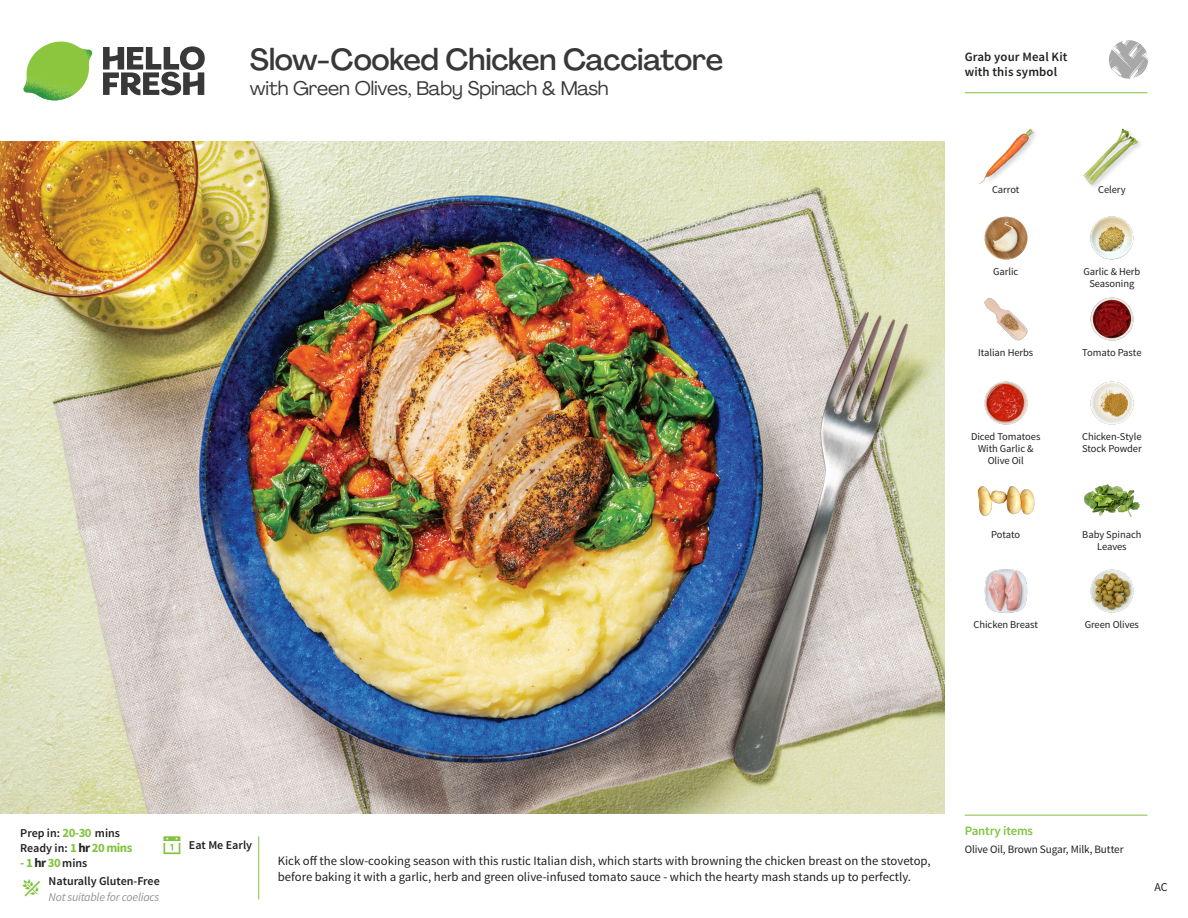
<style>
.page{position:relative;width:1188px;height:918px;background:#fff}
.page>*{position:absolute;margin:0;border:0;box-sizing:border-box;transform-origin:0 0}
._15_Titel_UK{font:500 30px "Agrandir";letter-spacing:-.015em;color:#383839}
._15_Titel_UK-2{font:19.5px "Agrandir";letter-spacing:-.01em;color:#383839}
.Step_6_Text_AU{font:12.75px/16.5px "Source Sans Pro";color:#231f20}
.t1{font:600 12.75px/15px "Source Sans Pro";letter-spacing:.01em;color:#231f20}
._04_Headers_Front{font:600 12.75px "Source Sans Pro";letter-spacing:-.01em;color:#81c340}
._04_Intro{font:700 12.75px "Source Sans Pro";color:#81c340}
._04_Intro-2{font:600 12px "Source Sans Pro";color:#231f20}
._04_Intro-3{font:italic 12px "Source Sans Pro";letter-spacing:-.02em;color:#939598}
.t2{font:12px "Source Sans Pro";color:#231f20}
._05_Pantry{font:11.25px "Source Sans Pro";letter-spacing:-.01em;color:#231f20}
._18_FRONT_ingredient{font:10.5px/12px "Source Sans Pro";letter-spacing:-.005em;color:#231f20;text-align:center}
.s1{font-weight:700;font-size:12.75px;color:#81c340}
.s2{font-weight:700;font-size:12.75px;color:#1e251e}
.s3{color:#1e251e}
.s4{font-weight:600;font-size:12px;color:#231f20}
</style>
<div class="page">
<svg style="left:103px;top:46px;width:102px;height:49px"></svg>
<img style="left:23px;top:42px;width:69px;height:59px">
<img style="left:0;top:142px;width:945px;height:672px">
<img style="left:1090px;top:297px;width:44px;height:44px">
<img style="left:1090px;top:381px;width:44px;height:44px">
<img style="left:984px;top:381px;width:44px;height:44px">
<img style="left:977px;top:486px;width:57px;height:30px">
<img style="left:1090px;top:569px;width:44px;height:44px">
<img style="left:984px;top:569px;width:44px;height:44px">
<img style="left:984px;top:297px;width:44px;height:44px">
<img style="left:984px;top:216px;width:44px;height:44px">
<img style="left:1090px;top:216px;width:44px;height:44px">
<img style="left:979px;top:128px;width:55px;height:56px">
<img style="left:1083px;top:128px;width:57px;height:57px">
<img style="left:1083px;top:484px;width:58px;height:33px">
<hr style="left:965px;top:815px;width:183px;height:1px;background:#81c340">
<svg style="left:1091px;top:40px;width:57px;height:54px"></svg>
<hr style="left:965px;top:92px;width:183px;height:1px;background:#81c340">
<p class="_15_Titel_UK" style="left:250px;top:41px;width:475px">Slow-Cooked Chicken Cacciatore</p>
<p class="_15_Titel_UK-2" style="left:250px;top:76px;width:360px">with Green Olives, Baby Spinach &amp; Mash</p>
<p class="t1" style="left:965px;top:50px;width:104px">Grab your Meal Kit with this symbol</p>
<p class="_18_FRONT_ingredient" style="left:992px;top:183px;width:29px">Carrot</p>
<p class="_18_FRONT_ingredient" style="left:1098px;top:183px;width:29px">Celery</p>
<p class="_18_FRONT_ingredient" style="left:993px;top:265px;width:27px">Garlic</p>
<p class="_18_FRONT_ingredient" style="left:1083px;top:265px;width:58px">Garlic &amp; Herb<br>Seasoning</p>
<p class="_18_FRONT_ingredient" style="left:978px;top:346px;width:57px">Italian Herbs</p>
<p class="_18_FRONT_ingredient" style="left:1082px;top:346px;width:61px">Tomato Paste</p>
<p class="_18_FRONT_ingredient" style="left:971px;top:431px;width:71px">Diced Tomatoes<br>With Garlic &amp;<br>Olive Oil</p>
<p class="_18_FRONT_ingredient" style="left:991px;top:529px;width:31px">Potato</p>
<p class="_18_FRONT_ingredient" style="left:1082px;top:431px;width:61px;text-align:left">Chicken-Style<br>Stock Powder</p>
<p class="_18_FRONT_ingredient" style="left:1082px;top:529px;width:61px">Baby Spinach<br>Leaves</p>
<p class="_18_FRONT_ingredient" style="left:974px;top:618px;width:66px">Chicken Breast</p>
<p class="_18_FRONT_ingredient" style="left:1085px;top:618px;width:56px">Green Olives</p>
<p class="_04_Intro-2" style="left:20px;top:826px;width:101px">Prep in: <span class="s1">20-30</span> mins</p>
<p class="_04_Intro-2" style="left:20px;top:841px;width:114px">Ready in: <span class="s1">1</span> <span class="s2">hr</span> <span class="s1">20 mins</span></p>
<p class="_04_Intro" style="left:20px;top:855px;width:69px">- 1 <span class="s3">hr</span> 30 <span class="s4">mins</span></p>
<p class="_04_Intro-2" style="left:49px;top:873px;width:113px">Naturally Gluten-Free</p>
<p class="_04_Intro-3" style="left:49px;top:889px;width:112px">Not suitable for coeliacs</p>
<p class="_04_Intro-2" style="left:189px;top:838px;width:65px">Eat Me Early</p>
<p class="Step_6_Text_AU" style="left:278px;top:852px;width:654px">Kick off the slow-cooking season with this rustic Italian dish, which starts with browning the chicken breast on the stovetop, before baking it with a garlic, herb and green olive-infused tomato sauce - which the hearty mash stands up to perfectly.</p>
<p class="_04_Headers_Front" style="left:965px;top:822px;width:70px">Pantry items</p>
<p class="_05_Pantry" style="left:965px;top:842px;width:160px">Olive Oil, Brown Sugar, Milk, Butter</p>
<p class="t2" style="left:1154px;top:879px;width:15px">AC</p>
</div>
